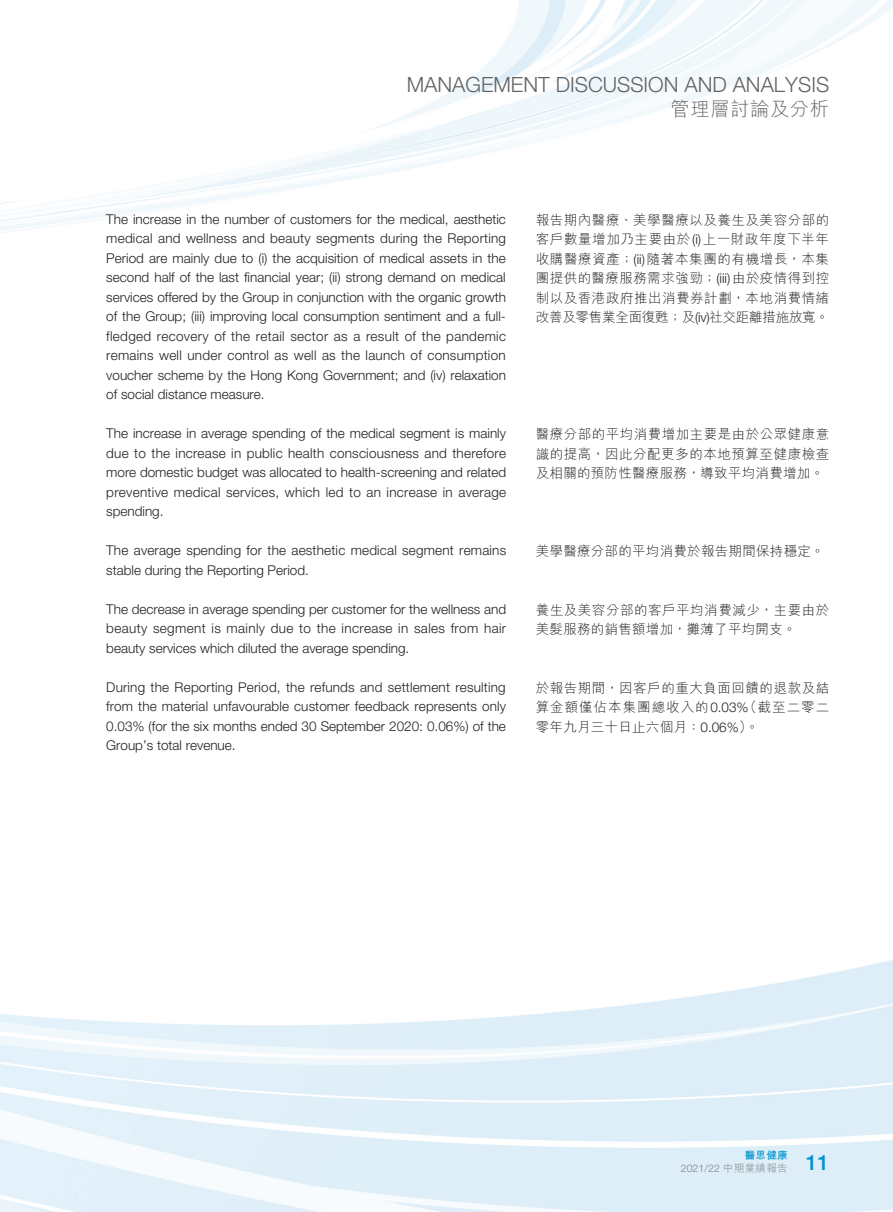
<style>
.page{position:relative;width:893px;height:1212px;background:#fff}
.page>*{position:absolute;margin:0;border:0;box-sizing:border-box;transform-origin:0 0}
.t1{font:300 21px "Helvetica Neue LT Std";color:#636366}
.t2{font:500 21px "Helvetica Neue LT Std";color:#0093d0}
.t3{font:300 19.5px "M Hei HK";letter-spacing:.02em;color:#636366}
._00_txt_E{font:300 13.5px/19.5px "Helvetica Neue LT Std";color:#231f20;text-align:justify}
._000_txt_C{font:300 13.5px/19.5px "M Hei HK";letter-spacing:.035em;color:#231f20;text-align:justify}
.t4{font:300 10.5px "Helvetica Neue LT Std";letter-spacing:.01em;color:#808285}
.t5{font:700 10.5px "M Hei HK";color:#0093d0}
.s1{font-family:"Helvetica Neue LT Std"}
.s2{font-family:"M Hei HK"}
</style>
<div class="page">
<h1 class="t1" style="left:407px;top:72px;width:424px">MANAGEMENT DISCUSSION AND ANALYSIS</h1>
<h2 class="t3" style="left:670px;top:99px;width:160px">管理層討論及分析</h2>
<p class="_00_txt_E" style="left:106px;top:209px;width:401px">The increase in the number of customers for the medical, aesthetic medical and wellness and beauty segments during the Reporting Period are mainly due to (i) the acquisition of medical assets in the second half of the last financial year; (ii) strong demand on medical services offered by the Group in conjunction with the organic growth of the Group; (iii) improving local consumption sentiment and a full&shy;fledged recovery of the retail sector as a result of the pandemic remains well under control as well as the launch of consumption voucher scheme by the Hong Kong Government; and (iv) relaxation of social distance measure.</p>
<p class="_00_txt_E" style="left:106px;top:423px;width:401px">The increase in average spending of the medical segment is mainly due to the increase in public health consciousness and therefore more domestic budget was allocated to health-screening and related preventive medical services, which led to an increase in average spending.</p>
<p class="_00_txt_E" style="left:106px;top:540px;width:401px">The average spending for the aesthetic medical segment remains stable during the Reporting Period.</p>
<p class="_00_txt_E" style="left:106px;top:599px;width:401px">The decrease in average spending per customer for the wellness and beauty segment is mainly due to the increase in sales from hair beauty services which diluted the average spending.</p>
<p class="_00_txt_E" style="left:106px;top:677px;width:401px">During the Reporting Period, the refunds and settlement resulting from the material unfavourable customer feedback represents only 0.03% (for the six months ended 30 September 2020: 0.06%) of the Group’s total revenue.</p>
<p class="_000_txt_C" style="left:536px;top:210px;width:295px">報告期內醫療、美學醫療以及養生及美容分部的客戶數量增加乃主要由於<span class="s1">(i)</span>上一財政年度下半年收購醫療資產；<span class="s1">(ii)</span>隨著本集團的有機增長，本集團提供的醫療服務需求強勁；<span class="s1">(iii)</span>由於疫情得到控制以及香港政府推出消費券計劃，本地消費情緒改善及零售業全面復甦；及<span class="s1">(iv)</span>社交距離措施放寬。</p>
<p class="_000_txt_C" style="left:536px;top:424px;width:295px">醫療分部的平均消費增加主要是由於公眾健康意識的提高，因此分配更多的本地預算至健康檢查及相關的預防性醫療服務，導致平均消費增加。</p>
<p class="_000_txt_C" style="left:536px;top:541px;width:290px">美學醫療分部的平均消費於報告期間保持穩定。</p>
<p class="_000_txt_C" style="left:536px;top:600px;width:295px">養生及美容分部的客戶平均消費減少，主要由於美髮服務的銷售額增加，攤薄了平均開支。</p>
<p class="_000_txt_C" style="left:536px;top:678px;width:295px">於報告期間，因客戶的重大負面回饋的退款及結算金額僅佔本集團總收入的<span class="s1">0.03%</span>（截至二零二零年九月三十日止六個月：<span class="s1">0.06%</span>）。</p>
<p class="t5" style="left:745px;top:1148px;width:44px">醫思健康</p>
<p class="t4" style="left:681px;top:1162px;width:109px">2021/22 <span class="s2">中期業績報告</span></p>
<h1 class="t2" style="left:806px;top:1149px;width:25px">11</h1>
</div>
